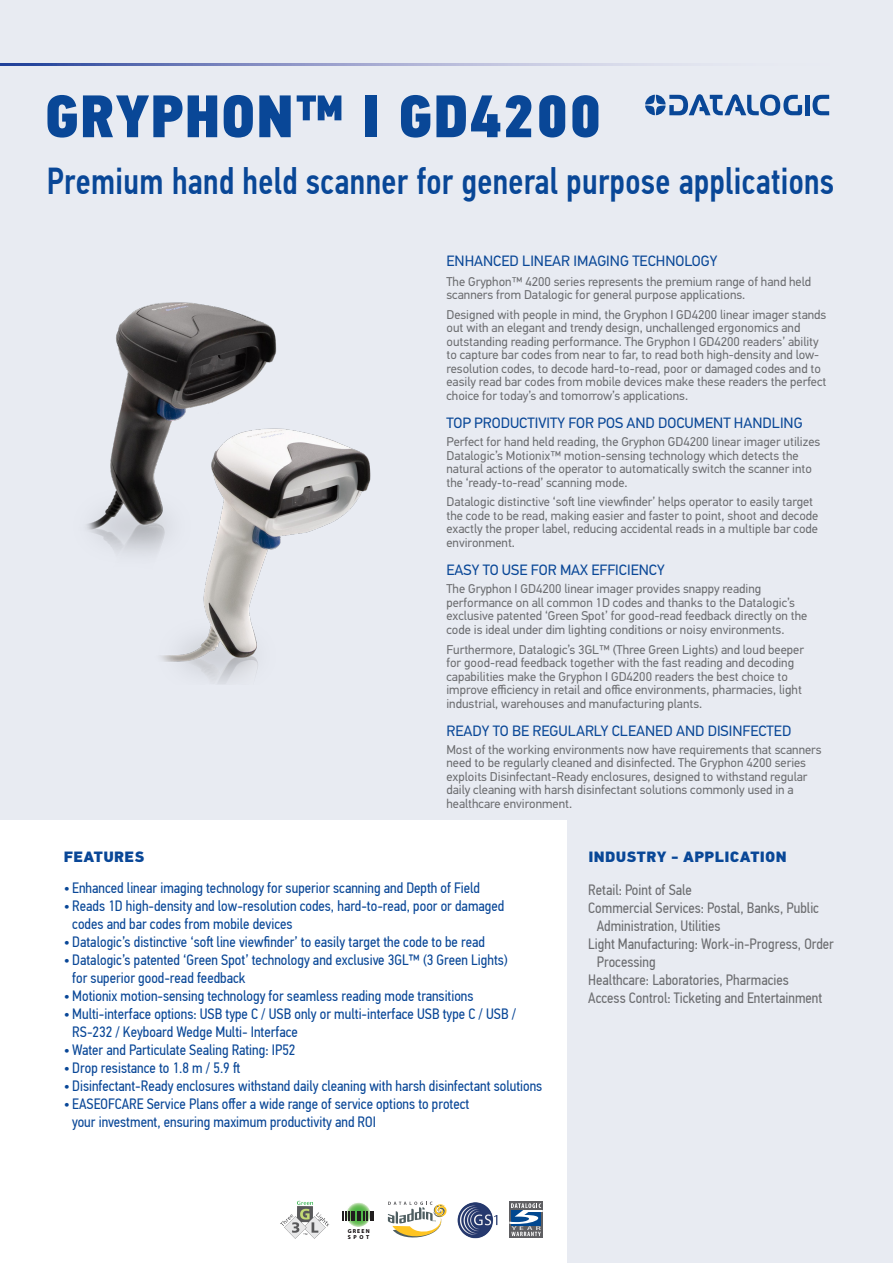
<style>
.page{position:relative;width:893px;height:1263px;background:#fff}
.page>*{position:absolute;margin:0;border:0;box-sizing:border-box;transform-origin:0 0}
.t1{font:60px "PF Din Text Cond Pro X Black";letter-spacing:.01em;color:#094797}
.t2{font:500 37.5px "PF Din Text Cond Pro";letter-spacing:.01em;color:#094797;scale:.9 1}
.t3{font:15px/18px "PF Din Text Cond Pro";color:#094797}
.Punto_elenco_grigio{font:15px/18px "PF Din Text Cond Pro";color:#6c6d70}
.t4{font:15px "PF Din Text Pro";color:#094797}
.t5{font:900 15px "PF Din Text Pro";letter-spacing:.02em;color:#094797}
.t6{font:12.75px/13.5px "PF Din Text Pro";color:#6c6d70}
.t7{font:700 5.7px/5.7px "Myriad Pro";letter-spacing:.2em;color:#080205}
</style>
<div class="page">
<div style="left:0;top:0;width:892px;height:1263px;background:#e8ebf2"></div>
<svg style="left:0;top:64px;width:893px;height:1px"></svg>
<div style="left:0;top:820px;width:567px;height:442px;background:#fff"></div>
<div style="left:805px;top:95px;width:5px;height:20px;background:#094797"></div>
<svg style="left:812px;top:95px;width:17px;height:20px"></svg>
<svg style="left:645px;top:94px;width:157px;height:22px"></svg>
<svg style="left:388px;top:1201px;width:59px;height:37px"></svg>
<img style="left:457px;top:1202px;width:41px;height:37px">
<div style="left:509px;top:1202px;width:34px;height:36px;background:#5f5f62"></div>
<svg style="left:509px;top:1203px;width:34px;height:33px"></svg>
<img style="left:280px;top:1200px;width:50px;height:39px">
<svg style="left:345px;top:1202px;width:26px;height:25px"></svg>
<svg style="left:342px;top:1211px;width:13px;height:10px"></svg>
<hr style="left:357px;top:1211px;width:4px;height:10px;background:#211e1e">
<svg style="left:363px;top:1211px;width:10px;height:10px"></svg>
<img style="left:86px;top:302px;width:285px;height:382px">
<p class="t1" style="left:45px;top:79px;width:558px">GRYPHON™ I GD4200</p>
<p class="t2" style="left:47px;top:158px;width:876px">Premium hand held scanner for general purpose applications</p>
<p class="t4" style="left:446px;top:252px;width:272px">ENHANCED LINEAR IMAGING TECHNOLOGY</p>
<p class="t6" style="left:446px;top:275px;width:366px">The Gryphon™ 4200 series represents the premium range of hand held scanners from Datalogic for general purpose applications.</p>
<p class="t6" style="left:446px;top:308px;width:381px">Designed with people in mind, the Gryphon I GD4200 linear imager stands out with an elegant and trendy design, unchallenged ergonomics and outstanding reading performance. The Gryphon I GD4200 readers’ ability to capture bar codes from near to far, to read both high-density and low&shy;resolution codes, to decode hard-to-read, poor or damaged codes and to easily read bar codes from mobile devices make these readers the perfect choice for today’s and tomorrow’s applications.</p>
<p class="t4" style="left:446px;top:414px;width:358px">TOP PRODUCTIVITY FOR POS AND DOCUMENT HANDLING</p>
<p class="t6" style="left:446px;top:435px;width:375px">Perfect for hand held reading, the Gryphon GD4200 linear imager utilizes Datalogic’s Motionix™ motion-sensing technology which detects the natural actions of the operator to automatically switch the scanner into the ‘ready-to-read’ scanning mode.</p>
<p class="t6" style="left:446px;top:495px;width:373px">Datalogic distinctive ‘soft line viewfinder’ helps operator to easily target the code to be read, making easier and faster to point, shoot and decode exactly the proper label, reducing accidental reads in a multiple bar code environment.</p>
<p class="t4" style="left:446px;top:561px;width:220px">EASY TO USE FOR MAX EFFICIENCY</p>
<p class="t6" style="left:446px;top:582px;width:362px">The Gryphon I GD4200 linear imager provides snappy reading performance on all common 1D codes and thanks to the Datalogic’s exclusive patented ‘Green Spot’ for good-read feedback directly on the code is ideal under dim lighting conditions or noisy environments.</p>
<p class="t6" style="left:446px;top:642px;width:359px">Furthermore, Datalogic’s 3GL™ (Three Green Lights) and loud beeper for good-read feedback together with the fast reading and decoding capabilities make the Gryphon I GD4200 readers the best choice to improve efficiency in retail and office environments, pharmacies, light industrial, warehouses and manufacturing plants.</p>
<p class="t4" style="left:446px;top:722px;width:346px">READY TO BE REGULARLY CLEANED AND DISINFECTED</p>
<p class="t6" style="left:446px;top:743px;width:377px">Most of the working environments now have requirements that scanners need to be regularly cleaned and disinfected. The Gryphon 4200 series exploits Disinfectant-Ready enclosures, designed to withstand regular daily cleaning with harsh disinfectant solutions commonly used in a healthcare environment.</p>
<p class="t5" style="left:64px;top:847px;width:82px">FEATURES</p>
<p class="t3" style="left:64px;top:879px;width:418px">• Enhanced linear imaging technology for superior scanning and Depth of Field</p>
<p class="t3" style="left:72px;top:897px;width:434px;text-indent:-9px">• Reads 1D high-density and low-resolution codes, hard-to-read, poor or damaged codes and bar codes from mobile devices</p>
<p class="t3" style="left:64px;top:933px;width:423px">• Datalogic’s distinctive ‘soft line viewfinder’ to easily target the code to be read</p>
<p class="t3" style="left:72px;top:951px;width:437px;text-indent:-9px">• Datalogic’s patented ‘Green Spot’ technology and exclusive 3GL™ (3 Green Lights) for superior good-read feedback</p>
<p class="t3" style="left:64px;top:987px;width:411px">• Motionix motion-sensing technology for seamless reading mode transitions</p>
<p class="t3" style="left:72px;top:1005px;width:445px;text-indent:-9px">• Multi-interface options: USB type C / USB only or multi-interface USB type C / USB /<br>RS-232 / Keyboard Wedge Multi- Interface</p>
<p class="t3" style="left:64px;top:1041px;width:233px">• Water and Particulate Sealing Rating: IP52</p>
<p class="t3" style="left:64px;top:1059px;width:178px">• Drop resistance to 1.8 m / 5.9 ft</p>
<p class="t3" style="left:64px;top:1077px;width:480px">• Disinfectant-Ready enclosures withstand daily cleaning with harsh disinfectant solutions</p>
<p class="t3" style="left:72px;top:1095px;width:399px;text-indent:-9px">• EASEOFCARE Service Plans offer a wide range of service options to protect your investment, ensuring maximum productivity and ROI</p>
<p class="t7" style="left:348px;top:1228px;width:23px">GREEN<br>SPOT</p>
<p class="t5" style="left:588px;top:847px;width:200px">INDUSTRY - APPLICATION</p>
<p class="Punto_elenco_grigio" style="left:588px;top:880px;width:105px">Retail: Point of Sale</p>
<p class="Punto_elenco_grigio" style="left:597px;top:898px;width:224px;text-indent:-9px">Commercial Services: Postal, Banks, Public<br>Administration, Utilities</p>
<p class="Punto_elenco_grigio" style="left:597px;top:934px;width:239px;text-indent:-9px">Light Manufacturing: Work-in-Progress, Order<br>Processing</p>
<p class="Punto_elenco_grigio" style="left:588px;top:970px;width:202px">Healthcare: Laboratories, Pharmacies</p>
<p class="Punto_elenco_grigio" style="left:588px;top:988px;width:236px">Access Control: Ticketing and Entertainment</p>
</div>
